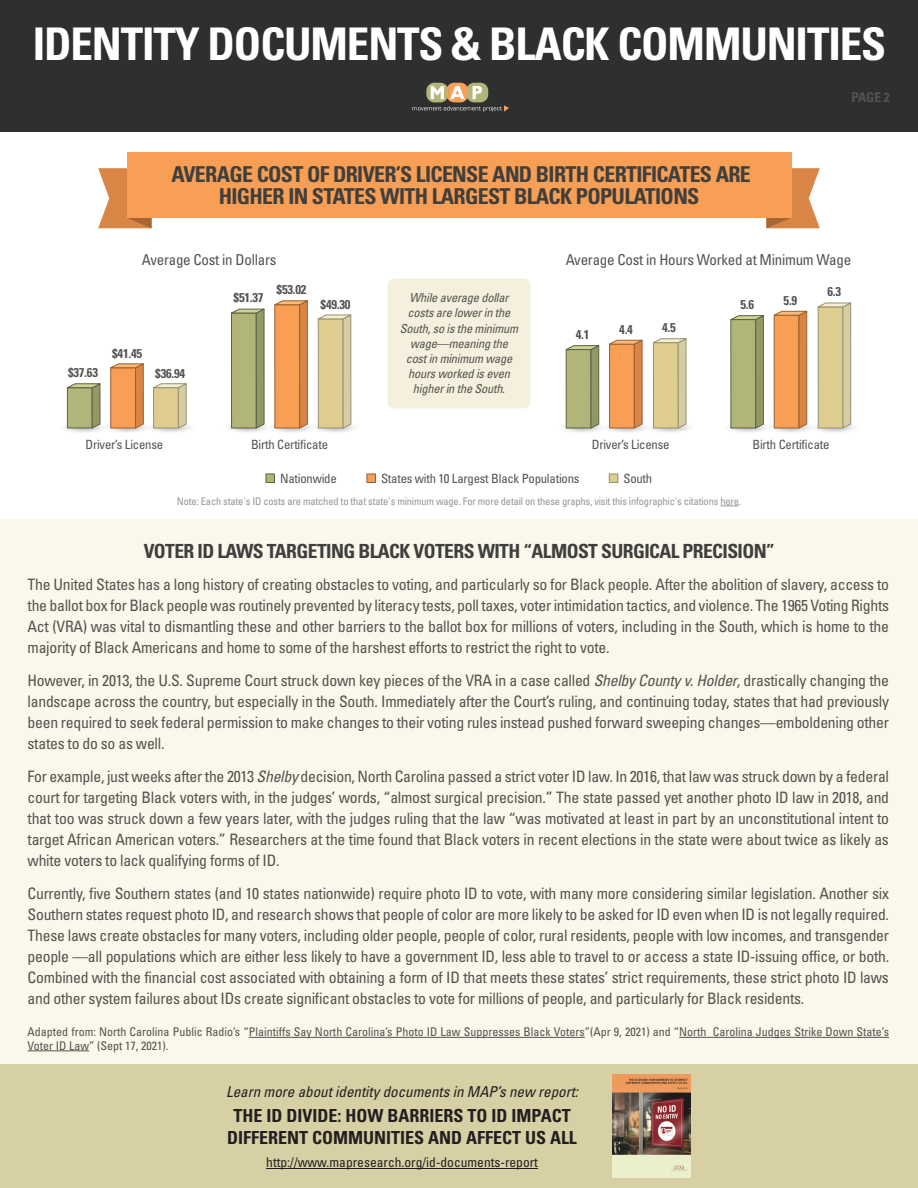
<style>
.page{position:relative;width:918px;height:1188px;background:#fff}
.page>*{position:absolute;margin:0;border:0;box-sizing:border-box;transform-origin:0 0}
.t1{font:700 condensed 45px "Univers";letter-spacing:-.025em;color:#fff}
.t2{font:700 condensed 21.9px/22.5px "Univers";letter-spacing:-.03em;color:#3f3f3d;text-align:center}
.t3{font:700 condensed 19.5px "Univers";letter-spacing:-.03em;color:#3f3f3d}
.t4{font:700 condensed 18px/21.6px "Univers";color:#231f20;text-align:center}
.t5{font:condensed 15.75px/21px "Univers";letter-spacing:-.02em;color:#53534f;text-align:justify}
.t6{font:condensed 15px "Univers";letter-spacing:-.02em;color:#53534f}
.t7{font:italic condensed 15px "Univers";color:#231f20}
.t8{font:condensed 13.5px "Univers";color:#231f20}
.t9{font:700 condensed 13.5px "Univers";color:#53534f}
.t10{font:condensed 12.75px "Univers";letter-spacing:-.02em;color:#53534f}
.t11{font:700 condensed 12.75px "Univers";letter-spacing:-.02em;color:#53534f}
.t12{font:italic condensed 12.45px/15.1px "Univers";letter-spacing:-.02em;color:#53534f;text-align:center}
.t13{font:condensed 12px/13.5px "Univers";color:#53534f}
.t14{font:condensed 10.5px "Univers";letter-spacing:-.02em;color:#939891}
.s1{font-style:italic}
</style>
<div class="page">
<div style="left:0;top:519px;width:918px;height:669px;background:#faf7eb"></div>
<div style="left:0;top:1065px;width:918px;height:123px;background:#d7d0a5"></div>
<div style="left:0;top:0;width:918px;height:132px;background:#2e2f2f"></div>
<svg style="left:98px;top:168px;width:54px;height:60px"></svg>
<svg style="left:766px;top:168px;width:54px;height:60px"></svg>
<div style="left:127px;top:152px;width:664px;height:65px;background:#f89e55"></div>
<svg style="left:413px;top:83px;width:96px;height:29px"></svg>
<hr style="left:249px;top:1037px;width:336px;height:1px;background:#53534f">
<hr style="left:679px;top:1037px;width:210px;height:1px;background:#53534f">
<hr style="left:28px;top:1051px;width:61px;height:1px;background:#53534f">
<div style="left:266px;top:474px;width:8px;height:8px;background:#b1b579"></div>
<div style="left:266px;top:474px;width:9px;height:9px;border:1px solid #5d623f"></div>
<div style="left:367px;top:474px;width:8px;height:8px;background:#f89e55"></div>
<div style="left:366px;top:474px;width:10px;height:9px;border:1px solid #9d5f2e"></div>
<div style="left:609px;top:474px;width:9px;height:8px;background:#decd8e"></div>
<div style="left:609px;top:474px;width:9px;height:9px;border:1px solid #979275"></div>
<svg style="left:229px;top:300px;width:125px;height:132px"></svg>
<svg style="left:65px;top:363px;width:125px;height:69px"></svg>
<svg style="left:563px;top:338px;width:127px;height:94px"></svg>
<svg style="left:728px;top:302px;width:126px;height:130px"></svg>
<div style="left:387px;top:279px;width:144px;height:129px;background:#f5f0dd;border-radius:7px"></div>
<svg style="left:720px;top:506px;width:19px;height:1px"></svg>
<hr style="left:266px;top:1168px;width:51px;height:1px;background:#231f20">
<hr style="left:327px;top:1168px;width:211px;height:1px;background:#231f20">
<img style="left:613px;top:1075px;width:78px;height:103px">
<h1 class="t1" style="left:33px;top:16px;width:855px">IDENTITY DOCUMENTS &amp; BLACK COMMUNITIES</h1>
<h2 class="t2" style="left:171px;top:163px;width:581px">AVERAGE COST OF DRIVER’S LICENSE AND BIRTH CERTIFICATES ARE<br>HIGHER IN STATES WITH LARGEST BLACK POPULATIONS</h2>
<p class="t9" style="left:852px;top:89px;width:40px">PAGE 2</p>
<p class="t6" style="left:142px;top:250px;width:136px">Average Cost in Dollars</p>
<p class="t11" style="left:234px;top:290px;width:31px">$51.37</p>
<p class="t11" style="left:277px;top:282px;width:31px">$53.02</p>
<p class="t11" style="left:321px;top:296px;width:31px">$49.30</p>
<p class="t11" style="left:68px;top:365px;width:31px">$37.63</p>
<p class="t11" style="left:112px;top:345px;width:31px">$41.45</p>
<p class="t11" style="left:155px;top:365px;width:31px">$36.94</p>
<p class="t10" style="left:85px;top:436px;width:79px">Driver’s License</p>
<p class="t10" style="left:251px;top:436px;width:79px">Birth Certificate</p>
<p class="t12" style="left:400px;top:290px;width:120px">While average dollar costs are lower in the<br>South, so is the minimum wage—meaning the cost in minimum wage hours worked is even higher in the South.</p>
<p class="t6" style="left:566px;top:250px;width:287px">Average Cost in Hours Worked at Minimum Wage</p>
<p class="t11" style="left:576px;top:327px;width:15px">4.1</p>
<p class="t11" style="left:619px;top:321px;width:15px">4.4</p>
<p class="t11" style="left:662px;top:320px;width:15px">4.5</p>
<p class="t11" style="left:740px;top:297px;width:15px">5.6</p>
<p class="t11" style="left:784px;top:293px;width:15px">5.9</p>
<p class="t11" style="left:827px;top:284px;width:15px">6.3</p>
<p class="t10" style="left:592px;top:436px;width:79px">Driver’s License</p>
<p class="t10" style="left:752px;top:436px;width:79px">Birth Certificate</p>
<p class="t10" style="left:280px;top:470px;width:58px">Nationwide</p>
<p class="t10" style="left:381px;top:470px;width:200px">States with 10 Largest Black Populations</p>
<p class="t10" style="left:623px;top:470px;width:30px">South</p>
<p class="t14" style="left:177px;top:494px;width:566px">Note: Each state's ID costs are matched to that state's minimum wage. For more detail on these graphs, visit this infographic's citations here.</p>
<p class="t3" style="left:144px;top:539px;width:633px">VOTER ID LAWS TARGETING BLACK VOTERS WITH “ALMOST SURGICAL PRECISION”</p>
<p class="t5" style="left:28px;top:574px;width:863px">The United States has a long history of creating obstacles to voting, and particularly so for Black people. After the abolition of slavery, access to the ballot box for Black people was routinely prevented by literacy tests, poll taxes, voter intimidation tactics, and violence. The 1965 Voting Rights Act (VRA) was vital to dismantling these and other barriers to the ballot box for millions of voters, including in the South, which is home to the majority of Black Americans and home to some of the harshest efforts to restrict the right to vote.</p>
<p class="t5" style="left:28px;top:670px;width:863px">However, in 2013, the U.S. Supreme Court struck down key pieces of the VRA in a case called <span class="s1">Shelby County v. Holder</span>, drastically changing the landscape across the country, but especially in the South. Immediately after the Court’s ruling, and continuing today, states that had previously been required to seek federal permission to make changes to their voting rules instead pushed forward sweeping changes—emboldening other states to do so as well.</p>
<p class="t5" style="left:28px;top:766px;width:863px">For example, just weeks after the 2013 <span class="s1">Shelby</span> decision, North Carolina passed a strict voter ID law. In 2016, that law was struck down by a federal court for targeting Black voters with, in the judges’ words, “almost surgical precision.” The state passed yet another photo ID law in 2018, and that too was struck down a few years later, with the judges ruling that the law “was motivated at least in part by an unconstitutional intent to target African American voters.” Researchers at the time found that Black voters in recent elections in the state were about twice as likely as white voters to lack qualifying forms of ID.</p>
<p class="t5" style="left:28px;top:883px;width:863px">Currently, five Southern states (and 10 states nationwide) require photo ID to vote, with many more considering similar legislation. Another six Southern states request photo ID, and research shows that people of color are more likely to be asked for ID even when ID is not legally required.<br>These laws create obstacles for many voters, including older people, people of color, rural residents, people with low incomes, and transgender people —all populations which are either less likely to have a government ID, less able to travel to or access a state ID-issuing office, or both.<br>Combined with the financial cost associated with obtaining a form of ID that meets these states’ strict requirements, these strict photo ID laws and other system failures about IDs create significant obstacles to vote for millions of people, and particularly for Black residents.</p>
<p class="t13" style="left:28px;top:1025px;width:863px">Adapted from: North Carolina Public Radio’s “Plaintiffs Say North Carolina’s Photo ID Law Suppresses Black Voters”(Apr 9, 2021) and “North Carolina Judges Strike Down State’s<br>Voter ID Law” (Sept 17, 2021).</p>
<p class="t7" style="left:226px;top:1082px;width:354px">Learn more about identity documents in MAP’s new report:</p>
<p class="t4" style="left:227px;top:1105px;width:351px">THE ID DIVIDE: HOW BARRIERS TO ID IMPACT<br>DIFFERENT COMMUNITIES AND AFFECT US ALL</p>
<p class="t8" style="left:266px;top:1153px;width:273px">http://www.mapresearch.org/id-documents-report</p>
</div>
